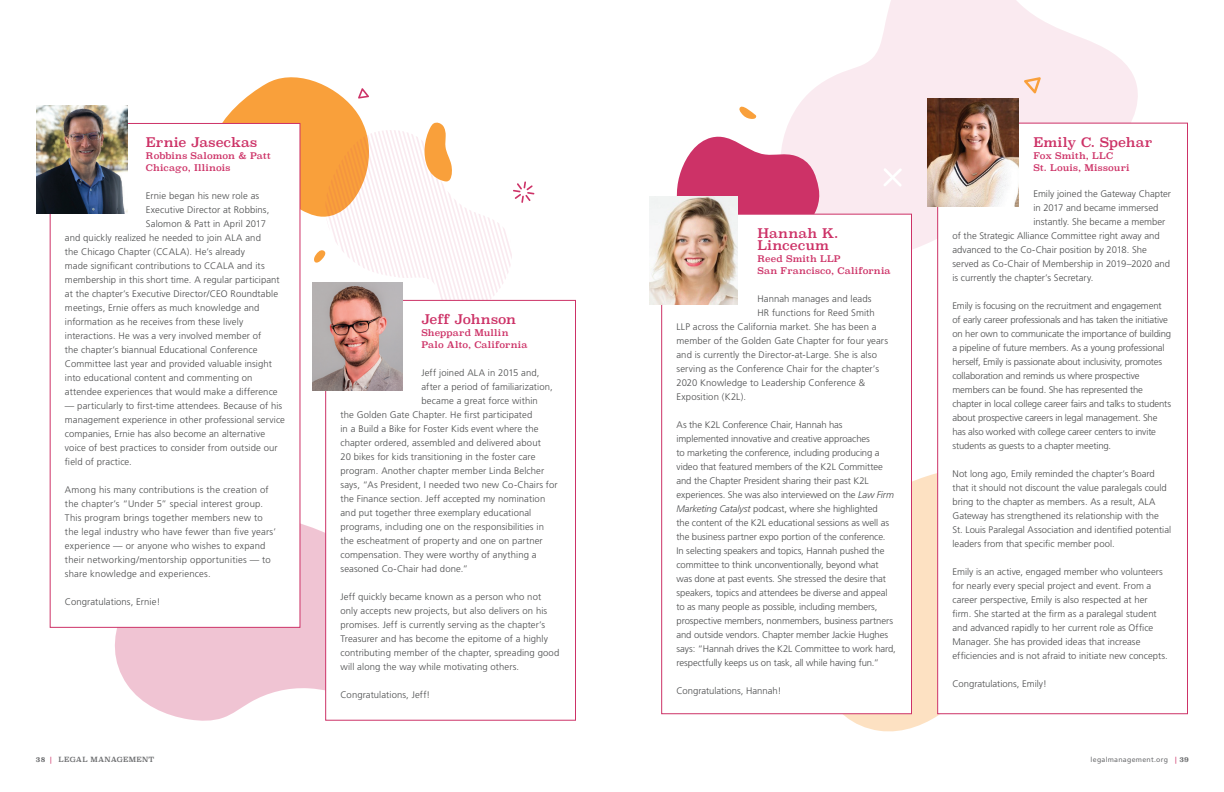
<style>
.page{position:relative;width:1224px;height:792px;background:#fff}
.page>*{position:absolute;margin:0;border:0;box-sizing:border-box;transform-origin:0 0}
.t1{font:13px/12px "Superclarendon";letter-spacing:.005em;color:#cd3267}
.t2{font:300 9.5px/14px "Frutiger";letter-spacing:.005em;color:#4b4c4d}
.t3{font:300 9.5px/14px "Frutiger";letter-spacing:-.015em;color:#4b4c4d}
.t4{font:9px/12px "Superclarendon";letter-spacing:.02em;color:#cd3267}
.t5{font:7px "Frutiger";letter-spacing:.035em;color:#6d6e70}
.t6{font:7px "Superclarendon";letter-spacing:.035em;color:#6d6e70}
.s1{font-style:italic}
.s2{font-weight:700}
.s3{font-family:"Frutiger";color:#cd3267}
.s4{color:#cd3267}
.s5{font-family:"Superclarendon";font-weight:700}
</style>
<div class="page">
<svg style="left:115px;top:513px;width:210px;height:208px;fill:#f0c4d3"></svg>
<svg style="left:800px;top:473px;width:265px;height:259px;fill:#fde1c2"></svg>
<svg style="left:676px;top:136px;width:91px;height:78px"></svg>
<svg style="left:767px;top:0;width:377px;height:249px;fill:#faeaf0"></svg>
<div style="left:661px;top:214px;width:251px;height:500px;background:#fff;border:1px solid #cd3267"></div>
<img style="left:649px;top:196px;width:88px;height:108px">
<div style="left:937px;top:123px;width:251px;height:591px;background:#fff;border:1px solid #cd3267"></div>
<img style="left:927px;top:99px;width:91px;height:108px">
<div style="left:50px;top:123px;width:250px;height:505px;background:#fff;border:1px solid #cd3267"></div>
<img style="left:36px;top:105px;width:91px;height:109px">
<svg style="left:739px;top:106px;width:17px;height:13px"></svg>
<svg style="left:211px;top:77px;width:323px;height:238px"></svg>
<div style="left:325px;top:300px;width:251px;height:421px;background:#fff;border:1px solid #cd3267"></div>
<img style="left:312px;top:282px;width:91px;height:109px">
<svg style="left:883px;top:168px;width:19px;height:19px"></svg>
<svg style="left:1024px;top:77px;width:17px;height:16px"></svg>
<h1 class="t1" style="left:146px;top:137px;width:113px">Ernie Jaseckas</h1>
<p class="t4" style="left:146px;top:151px;width:126px">Robbins Salomon &amp; Patt<br>Chicago, Illinois</p>
<p class="t2" style="left:146px;top:189px;width:115px">Ernie began his new role as</p>
<p class="t2" style="left:146px;top:203px;width:125px">Executive Director at Robbins,</p>
<p class="t2" style="left:146px;top:217px;width:122px">Salomon &amp; Patt in April 2017</p>
<p class="t2" style="left:65px;top:231px;width:197px">and quickly realized he needed to join ALA and</p>
<p class="t2" style="left:65px;top:245px;width:182px">the Chicago Chapter (CCALA). He’s already</p>
<p class="t2" style="left:65px;top:259px;width:201px">made significant contributions to CCALA and its</p>
<p class="t2" style="left:65px;top:273px;width:216px">membership in this short time. A regular participant</p>
<p class="t2" style="left:65px;top:287px;width:215px">at the chapter’s Executive Director/CEO Roundtable</p>
<p class="t2" style="left:65px;top:301px;width:196px">meetings, Ernie offers as much knowledge and</p>
<p class="t2" style="left:65px;top:315px;width:180px">information as he receives from these lively</p>
<p class="t2" style="left:65px;top:329px;width:198px">interactions. He was a very involved member of</p>
<p class="t2" style="left:65px;top:343px;width:194px">the chapter’s biannual Educational Conference</p>
<p class="t2" style="left:65px;top:357px;width:208px">Committee last year and provided valuable insight</p>
<p class="t2" style="left:65px;top:371px;width:189px">into educational content and commenting on</p>
<p class="t2" style="left:65px;top:385px;width:214px">attendee experiences that would make a difference</p>
<p class="t2" style="left:65px;top:399px;width:222px">— particularly to first-time attendees. Because of his management experience in other professional service companies, Ernie has also become an alternative voice of best practices to consider from outside our field of practice.</p>
<p class="t2" style="left:65px;top:483px;width:213px">Among his many contributions is the creation of the chapter’s “Under 5” special interest group.<br>This program brings together members new to the legal industry who have fewer than five years’ experience — or anyone who wishes to expand their networking/mentorship opportunities — to share knowledge and experiences.</p>
<p class="t2" style="left:65px;top:595px;width:97px">Congratulations, Ernie!</p>
<h1 class="t1" style="left:421px;top:314px;width:96px">Jeff Johnson</h1>
<p class="t4" style="left:421px;top:327px;width:108px">Sheppard Mullin<br>Palo Alto, California</p>
<p class="t2" style="left:421px;top:366px;width:120px">Jeff joined ALA in 2015 and,</p>
<p class="t2" style="left:421px;top:380px;width:133px">after a period of familiarization,</p>
<p class="t2" style="left:421px;top:394px;width:118px">became a great force within</p>
<p class="t2" style="left:340px;top:408px;width:193px">the Golden Gate Chapter. He first participated</p>
<p class="t2" style="left:340px;top:422px;width:199px">in a Build a Bike for Foster Kids event where the</p>
<p class="t2" style="left:340px;top:436px;width:202px">chapter ordered, assembled and delivered about</p>
<p class="t2" style="left:340px;top:450px;width:197px">20 bikes for kids transitioning in the foster care</p>
<p class="t2" style="left:340px;top:464px;width:205px">program. Another chapter member Linda Belcher</p>
<p class="t2" style="left:340px;top:478px;width:219px">says, “As President, I needed two new Co-Chairs for</p>
<p class="t2" style="left:340px;top:492px;width:206px">the Finance section. Jeff accepted my nomination</p>
<p class="t2" style="left:340px;top:506px;width:192px">and put together three exemplary educational</p>
<p class="t2" style="left:340px;top:520px;width:205px">programs, including one on the responsibilities in</p>
<p class="t2" style="left:340px;top:534px;width:204px">the escheatment of property and one on partner</p>
<p class="t2" style="left:340px;top:548px;width:198px">compensation. They were worthy of anything a</p>
<p class="t2" style="left:340px;top:562px;width:129px">seasoned Co-Chair had done.”</p>
<p class="t2" style="left:340px;top:590px;width:220px">Jeff quickly became known as a person who not only accepts new projects, but also delivers on his promises. Jeff is currently serving as the chapter’s Treasurer and has become the epitome of a highly contributing member of the chapter, spreading good will along the way while motivating others.</p>
<p class="t2" style="left:340px;top:688px;width:91px">Congratulations, Jeff!</p>
<h1 class="t1" style="left:757px;top:228px;width:82px">Hannah K.<br>Lincecum</h1>
<p class="t4" style="left:757px;top:253px;width:135px">Reed Smith LLP<br>San Francisco, California</p>
<p class="t2" style="left:757px;top:292px;width:116px">Hannah manages and leads</p>
<p class="t2" style="left:757px;top:306px;width:119px">HR functions for Reed Smith</p>
<p class="t2" style="left:677px;top:320px;width:202px">LLP across the California market. She has been a</p>
<p class="t2" style="left:677px;top:334px;width:213px">member of the Golden Gate Chapter for four years</p>
<p class="t2" style="left:677px;top:348px;width:202px">and is currently the Director-at-Large. She is also</p>
<p class="t2" style="left:677px;top:362px;width:204px">serving as the Conference Chair for the chapter’s</p>
<p class="t2" style="left:677px;top:376px;width:190px">2020 Knowledge to Leadership Conference &amp;</p>
<p class="t2" style="left:677px;top:390px;width:71px">Exposition (K2L).</p>
<p class="t2" style="left:677px;top:418px;width:221px">As the K2L Conference Chair, Hannah has implemented innovative and creative approaches<br>to marketing the conference, including producing a video that featured members of the K2L Committee and the Chapter President sharing their past K2L experiences. She was also interviewed on the <span class="s1">Law Firm Marketing Catalyst</span> podcast, where she highlighted<br>the content of the K2L educational sessions as well as the business partner expo portion of the conference.<br>In selecting speakers and topics, Hannah pushed the committee to think unconventionally, beyond what was done at past events. She stressed the desire that speakers, topics and attendees be diverse and appeal to as many people as possible, including members, prospective members, nonmembers, business partners and outside vendors. Chapter member Jackie Hughes says: “Hannah drives the K2L Committee to work hard, respectfully keeps us on task, all while having fun.”</p>
<p class="t2" style="left:677px;top:684px;width:107px">Congratulations, Hannah!</p>
<h1 class="t1" style="left:1033px;top:138px;width:121px">Emily C. Spehar</h1>
<p class="t4" style="left:1033px;top:151px;width:98px">Fox Smith, LLC<br>St. Louis, Missouri</p>
<p class="t2" style="left:1033px;top:187px;width:139px">Emily joined the Gateway Chapter</p>
<p class="t2" style="left:1033px;top:201px;width:126px">in 2017 and became immersed</p>
<p class="t2" style="left:1033px;top:215px;width:134px">instantly. She became a member</p>
<p class="t2" style="left:952px;top:229px;width:209px">of the Strategic Alliance Committee right away and</p>
<p class="t2" style="left:952px;top:243px;width:196px">advanced to the Co-Chair position by 2018. She</p>
<p class="t2" style="left:952px;top:257px;width:219px">served as Co-Chair of Membership in 2019–2020 and</p>
<p class="t2" style="left:952px;top:271px;width:143px">is currently the chapter’s Secretary.</p>
<p class="t3" style="left:952px;top:299px;width:220px">Emily is focusing on the recruitment and engagement of early career professionals and has taken the initiative on her own to communicate the importance of building a pipeline of future members. As a young professional herself, Emily is passionate about inclusivity, promotes collaboration and reminds us where prospective members can be found. She has represented the chapter in local college career fairs and talks to students about prospective careers in legal management. She has also worked with college career centers to invite students as guests to a chapter meeting.</p>
<p class="t2" style="left:952px;top:467px;width:220px">Not long ago, Emily reminded the chapter’s Board that it should not discount the value paralegals could bring to the chapter as members. As a result, ALA Gateway has strengthened its relationship with the St. Louis Paralegal Association and identified potential leaders from that specific member pool.</p>
<p class="t2" style="left:952px;top:565px;width:217px">Emily is an active, engaged member who volunteers for nearly every special project and event. From a career perspective, Emily is also respected at her firm. She started at the firm as a paralegal student and advanced rapidly to her current role as Office Manager. She has provided ideas that increase efficiencies and is not afraid to initiate new concepts.</p>
<p class="t2" style="left:952px;top:677px;width:96px">Congratulations, Emily!</p>
<p class="t6" style="left:36px;top:754px;width:120px"><span class="s2">38</span> <span class="s3">|</span> LEGAL MANAGEMENT</p>
<p class="t5" style="left:1091px;top:755px;width:100px">legalmanagement.org <span class="s4">|</span> <span class="s5">39</span></p>
</div>
